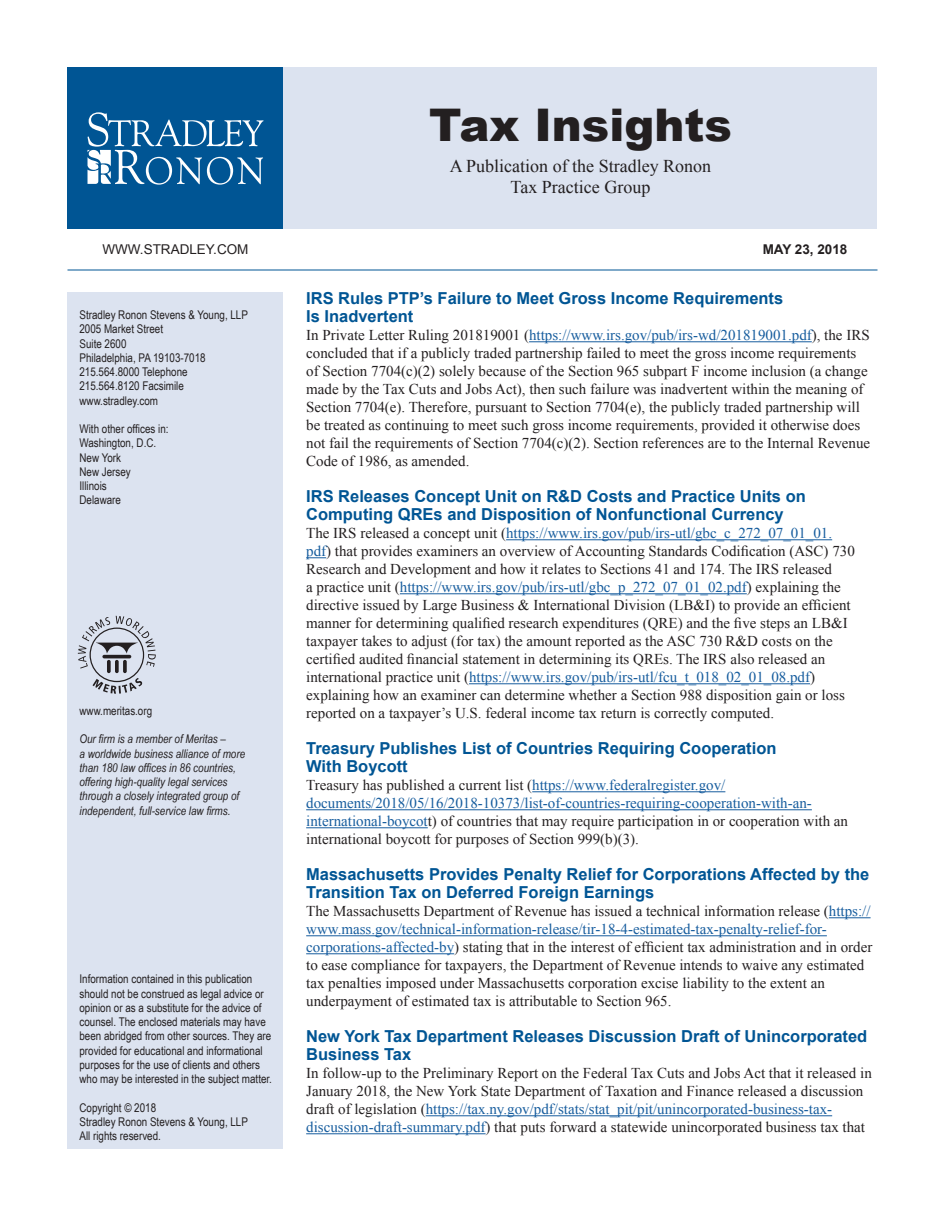
<style>
.page{position:relative;width:945px;height:1215px;background:#fff}
.page>*{position:absolute;margin:0;border:0;box-sizing:border-box;transform-origin:0 0}
.t1{font:900 45px "Arial";color:#231f20}
.t2{font:18px "Times New Roman";color:#231f20}
.t3{font:700 16.5px/18px "Arial";color:#005594}
.t4{font:15px/18px "Times New Roman";color:#231f20}
.t5{font:13.5px "Arial";color:#231f20}
.t6{font:700 13.5px "Arial";color:#231f20}
.t7{font:12px/14.2px "Arial Narrow";color:#231f20}
.t8{font:italic 12px/14.2px "Arial Narrow";color:#231f20}
.s1{color:#175d9e}
</style>
<div class="page">
<div style="left:68px;top:68px;width:216px;height:162px;background:#005594"></div>
<svg style="left:88px;top:112px;width:175px;height:73px"></svg>
<div style="left:67px;top:292px;width:216px;height:857px;background:#dce3f0"></div>
<div style="left:284px;top:68px;width:594px;height:162px;background:#dce3f0"></div>
<hr style="left:68px;top:270px;width:810px;height:1px;background:#005594">
<hr style="left:529px;top:341px;width:283px;height:1px;background:#175d9e">
<hr style="left:506px;top:539px;width:326px;height:1px;background:#175d9e">
<svg style="left:306px;top:557px;width:20px;height:1px"></svg>
<hr style="left:400px;top:593px;width:347px;height:1px;background:#175d9e">
<hr style="left:469px;top:683px;width:341px;height:1px;background:#175d9e">
<hr style="left:532px;top:791px;width:193px;height:1px;background:#175d9e">
<hr style="left:306px;top:809px;width:506px;height:1px;background:#175d9e">
<hr style="left:306px;top:827px;width:122px;height:1px;background:#175d9e">
<hr style="left:829px;top:917px;width:42px;height:1px;background:#175d9e">
<hr style="left:306px;top:935px;width:521px;height:1px;background:#175d9e">
<hr style="left:306px;top:953px;width:148px;height:1px;background:#175d9e">
<hr style="left:426px;top:1115px;width:406px;height:1px;background:#175d9e">
<hr style="left:306px;top:1133px;width:180px;height:1px;background:#175d9e">
<svg style="left:78px;top:616px;width:78px;height:78px"></svg>
<p class="t1" style="left:429px;top:92px;width:304px">Tax Insights</p>
<p class="t2" style="left:450px;top:154px;width:263px">A Publication of the Stradley Ronon</p>
<p class="t2" style="left:511px;top:175px;width:141px">Tax Practice Group</p>
<p class="t5" style="left:102px;top:241px;width:148px">WWW.STRADLEY.COM</p>
<p class="t6" style="left:763px;top:241px;width:86px">MAY 23, 2018</p>
<p class="t7" style="left:80px;top:307px;width:170px">Stradley Ronon Stevens &amp; Young, LLP</p>
<p class="t7" style="left:80px;top:322px;width:85px">2005 Market Street</p>
<p class="t7" style="left:80px;top:336px;width:49px">Suite 2600</p>
<p class="t7" style="left:80px;top:350px;width:128px">Philadelphia, PA 19103-7018</p>
<p class="t7" style="left:80px;top:364px;width:110px">215.564.8000 Telephone</p>
<p class="t7" style="left:80px;top:379px;width:106px">215.564.8120 Facsimile</p>
<p class="t7" style="left:80px;top:393px;width:80px">www.stradley.com</p>
<p class="t7" style="left:80px;top:421px;width:91px">With other offices in:</p>
<p class="t7" style="left:80px;top:436px;width:78px">Washington, D.C.</p>
<p class="t7" style="left:80px;top:450px;width:43px">New York</p>
<p class="t7" style="left:80px;top:464px;width:53px">New Jersey</p>
<p class="t7" style="left:80px;top:478px;width:29px">Illinois</p>
<p class="t7" style="left:80px;top:493px;width:43px">Delaware</p>
<p class="t7" style="left:79px;top:703px;width:74px">www.meritas.org</p>
<p class="t8" style="left:79px;top:732px;width:148px">Our firm is a member of Meritas –</p>
<p class="t8" style="left:79px;top:746px;width:167px">a worldwide business alliance of more</p>
<p class="t8" style="left:79px;top:760px;width:161px">than 180 law offices in 86 countries, offering high-quality legal services through a closely integrated group of independent, full-service law firms.</p>
<p class="t7" style="left:80px;top:972px;width:194px">Information contained in this publication should not be construed as legal advice or opinion or as a substitute for the advice of counsel. The enclosed materials may have been abridged from other sources. They are provided for educational and informational purposes for the use of clients and others who may be interested in the subject matter.</p>
<p class="t7" style="left:80px;top:1100px;width:78px">Copyright © 2018</p>
<p class="t7" style="left:80px;top:1114px;width:170px">Stradley Ronon Stevens &amp; Young, LLP</p>
<p class="t7" style="left:80px;top:1128px;width:83px">All rights reserved.</p>
<p class="t3" style="left:306px;top:290px;width:479px">IRS Rules PTP’s Failure to Meet Gross Income Requirements</p>
<p class="t3" style="left:306px;top:308px;width:109px">Is Inadvertent</p>
<p class="t4" style="left:306px;top:326px;width:566px">In Private Letter Ruling 201819001 (<span class="s1">https://www.irs.gov/pub/irs-wd/201819001.pdf</span>), the IRS concluded that if a publicly traded partnership failed to meet the gross income requirements of Section 7704(c)(2) solely because of the Section 965 subpart F income inclusion (a change made by the Tax Cuts and Jobs Act), then such failure was inadvertent within the meaning of Section 7704(e). Therefore, pursuant to Section 7704(e), the publicly traded partnership will be treated as continuing to meet such gross income requirements, provided it otherwise does not fail the requirements of Section 7704(c)(2). Section references are to the Internal Revenue Code of 1986, as amended.</p>
<p class="t3" style="left:306px;top:488px;width:501px">IRS Releases Concept Unit on R&amp;D Costs and Practice Units on<br>Computing QREs and Disposition of Nonfunctional Currency</p>
<p class="t4" style="left:306px;top:524px;width:550px">The IRS released a concept unit (<span class="s1">https://www.irs.gov/pub/irs-utl/gbc_c_272_07_01_01. pdf</span>) that provides examiners an overview of Accounting Standards Codification (ASC) 730<br>Research and Development and how it relates to Sections 41 and 174. The IRS released<br>a practice unit (<span class="s1">https://www.irs.gov/pub/irs-utl/gbc_p_272_07_01_02.pdf</span>) explaining the directive issued by Large Business &amp; International Division (LB&amp;I) to provide an efficient manner for determining qualified research expenditures (QRE) and the five steps an LB&amp;I taxpayer takes to adjust (for tax) the amount reported as the ASC 730 R&amp;D costs on the certified audited financial statement in determining its QREs. The IRS also released an international practice unit (<span class="s1">https://www.irs.gov/pub/irs-utl/fcu_t_018_02_01_08.pdf</span>) explaining how an examiner can determine whether a Section 988 disposition gain or loss reported on a taxpayer’s U.S. federal income tax return is correctly computed.</p>
<p class="t3" style="left:306px;top:740px;width:472px">Treasury Publishes List of Countries Requiring Cooperation</p>
<p class="t3" style="left:306px;top:758px;width:103px">With Boycott</p>
<p class="t4" style="left:306px;top:776px;width:543px">Treasury has published a current list (<span class="s1">https://www.federalregister.gov/ documents/2018/05/16/2018-10373/list-of-countries-requiring-cooperation-with-an&shy;international-boycot</span>t) of countries that may require participation in or cooperation with an international boycott for purposes of Section 999(b)(3).</p>
<p class="t3" style="left:306px;top:866px;width:565px">Massachusetts Provides Penalty Relief for Corporations Affected by the<br>Transition Tax on Deferred Foreign Earnings</p>
<p class="t4" style="left:306px;top:902px;width:568px">The Massachusetts Department of Revenue has issued a technical information release (<span class="s1">https:// www.mass.gov/technical-information-release/tir-18-4-estimated-tax-penalty-relief-for&shy;corporations-affected-by</span>) stating that in the interest of efficient tax administration and in order to ease compliance for taxpayers, the Department of Revenue intends to waive any estimated tax penalties imposed under Massachusetts corporation excise liability to the extent an underpayment of estimated tax is attributable to Section 965.</p>
<p class="t3" style="left:306px;top:1028px;width:563px">New York Tax Department Releases Discussion Draft of Unincorporated<br>Business Tax</p>
<p class="t4" style="left:306px;top:1064px;width:567px">In follow-up to the Preliminary Report on the Federal Tax Cuts and Jobs Act that it released in January 2018, the New York State Department of Taxation and Finance released a discussion draft of legislation (<span class="s1">https://tax.ny.gov/pdf/stats/stat_pit/pit/unincorporated-business-tax&shy;discussion-draft-summary.pdf</span>) that puts forward a statewide unincorporated business tax that</p>
</div>
